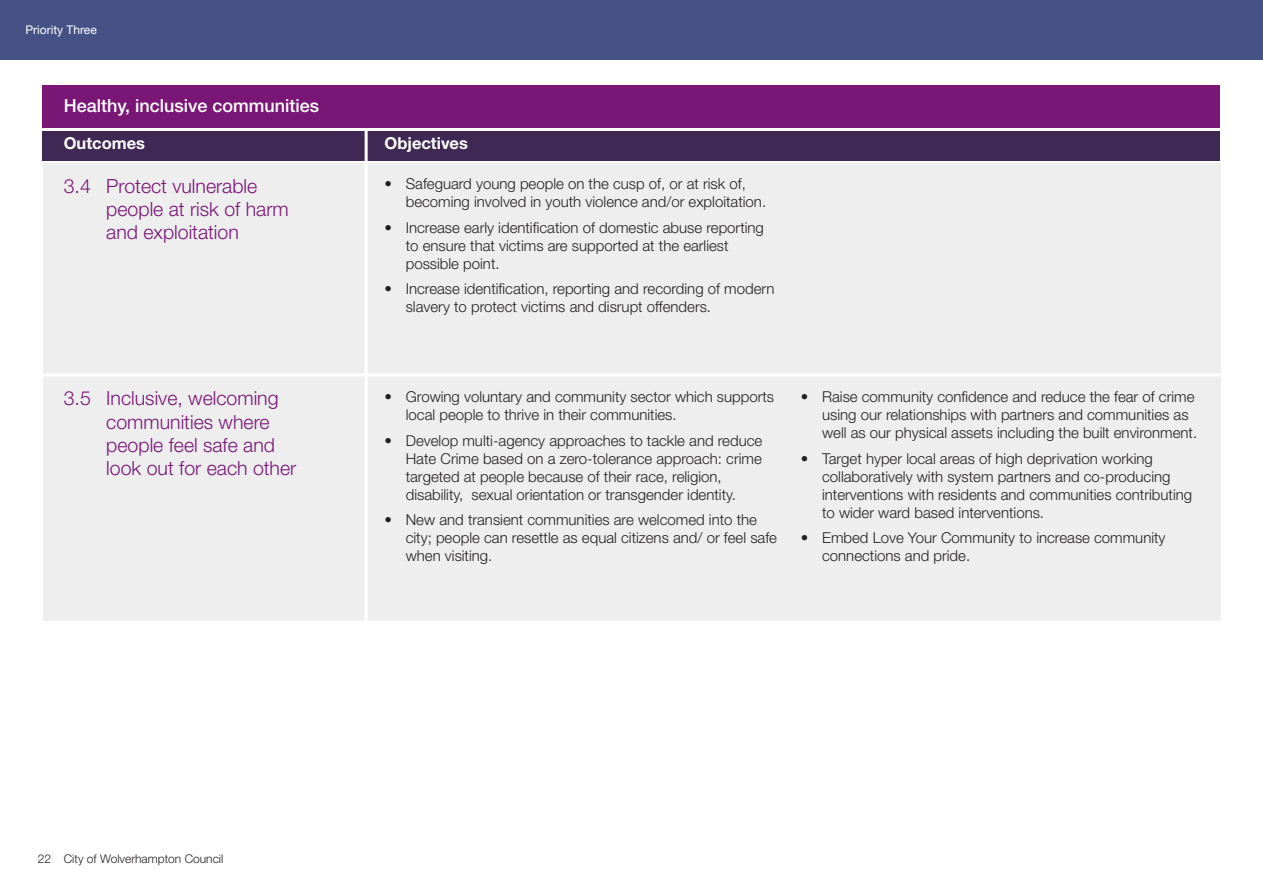
<style>
.page{position:relative;width:1263px;height:893px;background:#fff}
.page>*{position:absolute;margin:0;border:0;box-sizing:border-box;transform-origin:0 0}
.t1{font:300 19.5px/23.2px "Helvetica Neue LT Std";color:#791676}
.t2{font:500 18px "Helvetica Neue LT Std";color:#fff}
.t3{font:700 16.5px "Helvetica Neue LT Std";color:#fff}
.t4{font:300 15px/18px "Helvetica Neue LT Std";color:#231f20}
.t5{font:300 12px "Helvetica Neue LT Std";color:#231f20}
.t6{font:12px "Helvetica Neue LT Std";color:#fff}
</style>
<div class="page">
<div style="left:0;top:0;width:1263px;height:60px;background:#465285"></div>
<div style="left:43px;top:164px;width:1177px;height:458px;background:#eeeeef"></div>
<div style="left:43px;top:85px;width:1177px;height:43px;background:#791676"></div>
<div style="left:43px;top:131px;width:1177px;height:29px;background:#402854"></div>
<hr style="left:43px;top:373px;width:1177px;height:3px;background:#fff">
<hr style="left:365px;top:130px;width:3px;height:494px;background:#fff">
<hr style="left:43px;top:621px;width:1177px;height:3px;background:#fff">
<p class="t6" style="left:26px;top:25px;width:73px">Priority Three</p>
<p class="t2" style="left:64px;top:99px;width:257px">Healthy, inclusive communities</p>
<p class="t3" style="left:64px;top:137px;width:83px">Outcomes</p>
<p class="t3" style="left:384px;top:137px;width:85px">Objectives</p>
<p class="t4" style="left:406px;top:176px;width:362px;text-indent:-21px">• Safeguard young people on the cusp of, or at risk of, becoming involved in youth violence and/or exploitation.</p>
<p class="t4" style="left:406px;top:220px;width:360px;text-indent:-21px">• Increase early identification of domestic abuse reporting to ensure that victims are supported at the earliest possible point.</p>
<p class="t4" style="left:406px;top:281px;width:370px;text-indent:-21px">• Increase identification, reporting and recording of modern slavery to protect victims and disrupt offenders.</p>
<p class="t1" style="left:106px;top:176px;width:184px;text-indent:-43px">3.4 Protect vulnerable people at risk of harm and exploitation</p>
<p class="t1" style="left:106px;top:389px;width:192px;text-indent:-43px">3.5 Inclusive, welcoming communities where people feel safe and look out for each other</p>
<p class="t4" style="left:406px;top:389px;width:370px;text-indent:-21px">• Growing voluntary and community sector which supports local people to thrive in their communities.</p>
<p class="t4" style="left:406px;top:433px;width:358px;text-indent:-21px">• Develop multi-agency approaches to tackle and reduce Hate Crime based on a zero-tolerance approach: crime targeted at people because of their race, religion, disability, sexual orientation or transgender identity.</p>
<p class="t4" style="left:406px;top:512px;width:373px;text-indent:-21px">• New and transient communities are welcomed into the city; people can resettle as equal citizens and/ or feel safe when visiting.</p>
<p class="t4" style="left:822px;top:389px;width:377px;text-indent:-21px">• Raise community confidence and reduce the fear of crime using our relationships with partners and communities as well as our physical assets including the built environment.</p>
<p class="t4" style="left:822px;top:451px;width:372px;text-indent:-21px">• Target hyper local areas of high deprivation working collaboratively with system partners and co-producing interventions with residents and communities contributing to wider ward based interventions.</p>
<p class="t4" style="left:822px;top:530px;width:345px;text-indent:-21px">• Embed Love Your Community to increase community connections and pride.</p>
<p class="t5" style="left:38px;top:855px;width:15px">22</p>
<p class="t5" style="left:64px;top:855px;width:161px">City of Wolverhampton Council</p>
</div>
